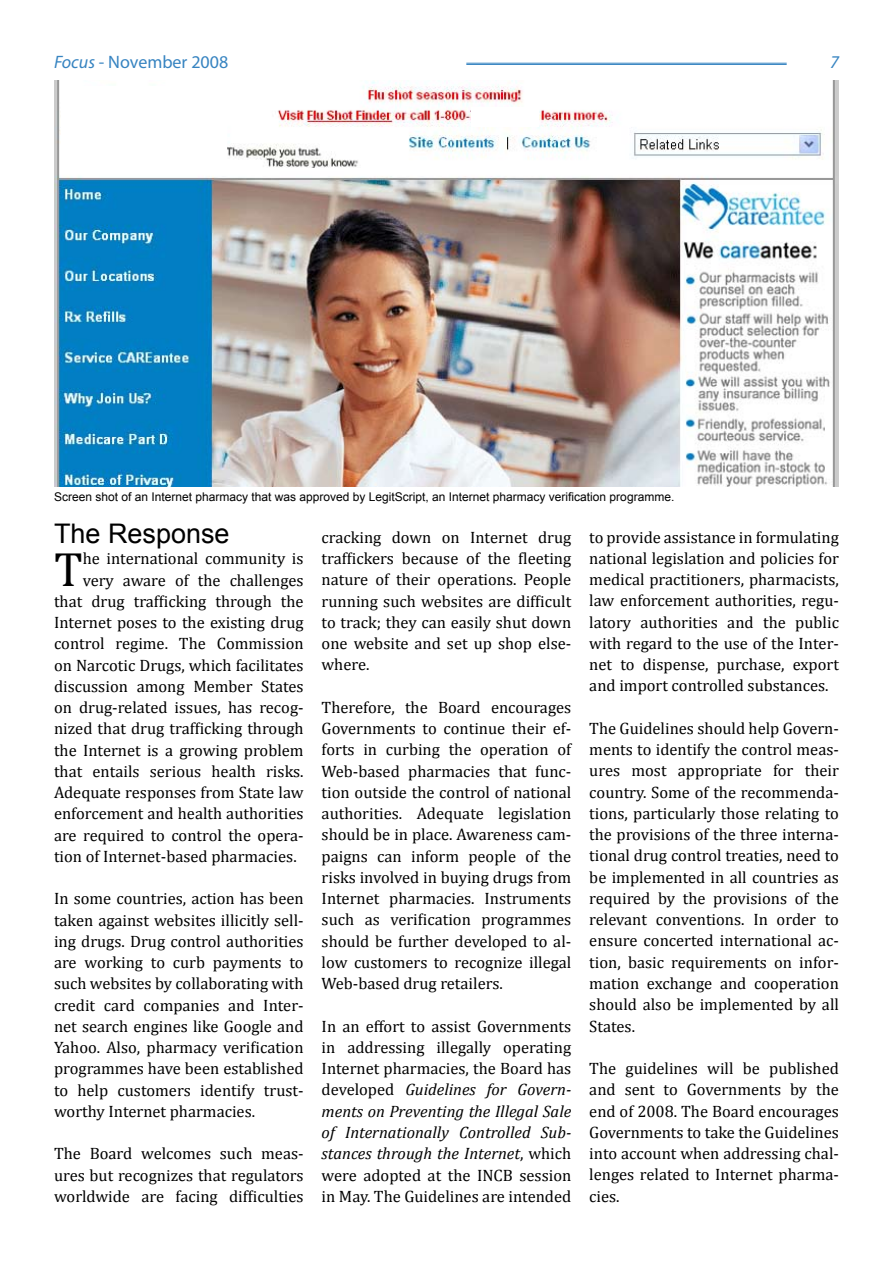
<style>
.page{position:relative;width:893px;height:1263px;background:#fff}
.page>*{position:absolute;margin:0;border:0;box-sizing:border-box;transform-origin:0 0}
.t1{font:48.45px "Cambria";color:#000}
.t2{font:27px "Arial";color:#000}
.t3{font:18px "Myriad Pro";color:#3784c1}
.t4{font:italic 18px "Myriad Pro";color:#3784c1}
.t5{font:16.5px/21.3px "Cambria";color:#000;text-align:justify}
.t6{font:12px "Arial";color:#000}
.s1{font-style:italic}
</style>
<div class="page">
<hr style="left:466px;top:63px;width:321px;height:1px;background:#3784c1">
<hr style="left:466px;top:64px;width:321px;height:1px;background:#3784c1">
<img style="left:54px;top:81px;width:785px;height:406px">
<div style="left:61px;top:86px;width:165px;height:78px;background:#fff"></div>
<div style="left:471px;top:107px;width:68px;height:20px;background:#fff"></div>
<p class="t3" style="left:54px;top:50px;width:176px"><span class="s1">Focus</span> - November 2008</p>
<p class="t4" style="left:830px;top:50px;width:10px">7</p>
<p class="t6" style="left:54px;top:488px;width:622px">Screen shot of an Internet pharmacy that was approved by LegitScript, an Internet pharmacy verification programme.</p>
<h2 class="t2" style="left:54px;top:516px;width:177px">The Response</h2>
<h1 class="t1" style="left:54px;top:540px;width:30px">T</h1>
<p class="t5" style="left:83px;top:548px;width:222px">he international community is</p>
<p class="t5" style="left:83px;top:569px;width:222px">very aware of the challenges</p>
<p class="t5" style="left:54px;top:590px;width:251px">that drug trafficking through the</p>
<p class="t5" style="left:54px;top:612px;width:251px">Internet poses to the existing drug</p>
<p class="t5" style="left:54px;top:633px;width:251px">control regime. The Commission</p>
<p class="t5" style="left:54px;top:654px;width:251px">on Narcotic Drugs, which facilitates</p>
<p class="t5" style="left:54px;top:675px;width:251px">discussion among Member States</p>
<p class="t5" style="left:54px;top:697px;width:251px">on drug-related issues, has recog-</p>
<p class="t5" style="left:54px;top:718px;width:251px">nized that drug trafficking through</p>
<p class="t5" style="left:54px;top:739px;width:251px">the Internet is a growing problem</p>
<p class="t5" style="left:54px;top:760px;width:251px">that entails serious health risks.</p>
<p class="t5" style="left:54px;top:782px;width:251px">Adequate responses from State law</p>
<p class="t5" style="left:54px;top:803px;width:251px">enforcement and health authorities</p>
<p class="t5" style="left:54px;top:824px;width:251px">are required to control the opera-</p>
<p class="t5" style="left:54px;top:845px;width:244px">tion of Internet-based pharmacies.</p>
<p class="t5" style="left:54px;top:888px;width:251px">In some countries, action has been taken against websites illicitly sell&shy;ing drugs. Drug control authorities are working to curb payments to such websites by collaborating with credit card companies and Inter&shy;net search engines like Google and Yahoo. Also, pharmacy verification programmes have been established to help customers identify trust&shy;worthy Internet pharmacies.</p>
<p class="t5" style="left:54px;top:1143px;width:251px">The Board welcomes such meas&shy;ures but recognizes that regulators worldwide are facing difficulties</p>
<p class="t5" style="left:322px;top:526px;width:251px">cracking down on Internet drug traffickers because of the fleeting nature of their operations. People running such websites are difficult to track; they can easily shut down one website and set up shop else&shy;where.</p>
<p class="t5" style="left:322px;top:696px;width:251px">Therefore, the Board encourages Governments to continue their ef&shy;forts in curbing the operation of Web-based pharmacies that func&shy;tion outside the control of national authorities. Adequate legislation should be in place. Awareness cam&shy;paigns can inform people of the risks involved in buying drugs from Internet pharmacies. Instruments such as verification programmes should be further developed to al&shy;low customers to recognize illegal Web-based drug retailers.</p>
<p class="t5" style="left:322px;top:1015px;width:251px">In an effort to assist Governments in addressing illegally operating Internet pharmacies, the Board has developed <span class="s1">Guidelines for Govern&shy;ments on Preventing the Illegal Sale of Internationally Controlled Sub&shy;stances through the Internet</span>, which were adopted at the INCB session in May. The Guidelines are intended</p>
<p class="t5" style="left:589px;top:526px;width:251px">to provide assistance in formulating national legislation and policies for medical practitioners, pharmacists, law enforcement authorities, regu&shy;latory authorities and the public with regard to the use of the Inter&shy;net to dispense, purchase, export and import controlled substances.</p>
<p class="t5" style="left:589px;top:717px;width:251px">The Guidelines should help Govern&shy;ments to identify the control meas&shy;ures most appropriate for their country. Some of the recommenda&shy;tions, particularly those relating to the provisions of the three interna&shy;tional drug control treaties, need to be implemented in all countries as required by the provisions of the relevant conventions. In order to ensure concerted international ac&shy;tion, basic requirements on infor&shy;mation exchange and cooperation should also be implemented by all States.</p>
<p class="t5" style="left:589px;top:1058px;width:251px">The guidelines will be published and sent to Governments by the end of 2008. The Board encourages Governments to take the Guidelines into account when addressing chal&shy;lenges related to Internet pharma&shy;cies.</p>
</div>
